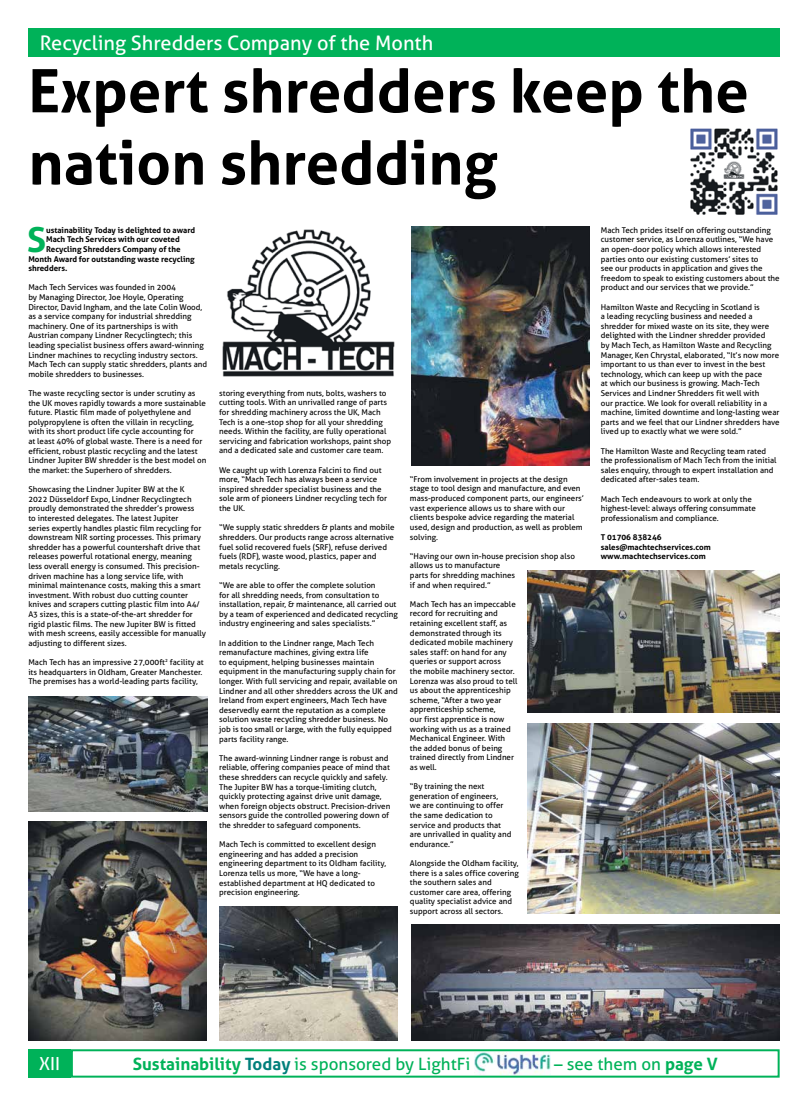
<style>
.page{position:relative;width:808px;height:1106px;background:#fff}
.page>*{position:absolute;margin:0;border:0;box-sizing:border-box;transform-origin:0 0}
.t1{font:700 60px/72px "Aller";color:#000}
.t2{font:700 34.6px "Aller";color:#00b259}
.t3{font:20px "Aller";color:#fff}
.t4{font:18px "Aller";color:#fff}
.t5{font:17px "Aller";color:#00b259}
.t6{font:8px/9.6px "Aller";color:#000}
.t7{font:700 8px/9.6px "Aller";color:#000}
.s1{font-weight:700}
.s2{font-weight:700;color:#007f7b}
</style>
<div class="page">
<div style="left:28px;top:1049px;width:43px;height:28px;background:#00b259"></div>
<img style="left:474px;top:1052px;width:76px;height:22px">
<div style="left:71px;top:1049px;width:709px;height:28px;border:2px solid #00b259"></div>
<div style="left:28px;top:28px;width:752px;height:29px;background:#00b259"></div>
<img style="left:28px;top:821px;width:179px;height:219px">
<img style="left:29px;top:696px;width:178px;height:115px">
<img style="left:411px;top:227px;width:179px;height:238px">
<img style="left:219px;top:906px;width:179px;height:134px">
<img style="left:527px;top:724px;width:253px;height:189px">
<img style="left:222px;top:229px;width:173px;height:148px">
<img style="left:411px;top:924px;width:369px;height:116px">
<img style="left:527px;top:570px;width:253px;height:142px">
<img style="left:690px;top:128px;width:88px;height:87px">
<h3 class="t3" style="left:40px;top:31px;width:395px">Recycling Shredders Company of the Month</h3>
<h1 class="t1" style="left:28px;top:55px;width:722px">Expert shredders keep the nation shredding</h1>
<h2 class="t2" style="left:27px;top:218px;width:21px">S</h2>
<p class="t7" style="left:46px;top:225px;width:150px">ustainability Today is delighted to award</p>
<p class="t6" style="left:601px;top:225px;width:180px">Mach Tech prides itself on offering outstanding customer service, as Lorenza outlines, “We have an open-door policy which allows interested parties onto our existing customers’ sites to<br>see our products in application and gives the freedom to speak to existing customers about the product and our services that we provide.”</p>
<p class="t6" style="left:601px;top:302px;width:180px">Hamilton Waste and Recycling in Scotland is<br>a leading recycling business and needed a shredder for mixed waste on its site, they were delighted with the Lindner shredder provided<br>by Mach Tech, as Hamilton Waste and Recycling Manager, Ken Chrystal, elaborated, “It’s now more important to us than ever to invest in the best technology, which can keep up with the pace<br>at which our business is growing. Mach-Tech Services and Lindner Shredders fit well with<br>our practice. We look for overall reliability in a machine, limited downtime and long-lasting wear parts and we feel that our Lindner shredders have lived up to exactly what we were sold.”</p>
<p class="t6" style="left:601px;top:446px;width:177px">The Hamilton Waste and Recycling team rated the professionalism of Mach Tech from the initial sales enquiry, through to expert installation and dedicated after-sales team.</p>
<p class="t6" style="left:601px;top:494px;width:156px">Mach Tech endeavours to work at only the highest-level: always offering consummate professionalism and compliance.</p>
<p class="t7" style="left:601px;top:532px;width:112px">T 01706 838246 sales@machtechservices.com www.machtechservices.com</p>
<p class="t7" style="left:46px;top:235px;width:135px">Mach Tech Services with our coveted</p>
<p class="t7" style="left:46px;top:244px;width:136px">Recycling Shredders Company of the</p>
<p class="t7" style="left:28px;top:254px;width:168px">Month Award for outstanding waste recycling</p>
<p class="t7" style="left:28px;top:263px;width:40px">shredders.</p>
<p class="t6" style="left:28px;top:283px;width:180px">Mach Tech Services was founded in 2004<br>by Managing Director, Joe Hoyle, Operating Director, David Ingham, and the late Colin Wood, as a service company for industrial shredding machinery. One of its partnerships is with Austrian company Lindner Recyclingtech; this leading specialist business offers award-winning Lindner machines to recycling industry sectors.<br>Mach Tech can supply static shredders, plants and mobile shredders to businesses.</p>
<p class="t6" style="left:28px;top:388px;width:180px">The waste recycling sector is under scrutiny as the UK moves rapidly towards a more sustainable future. Plastic film made of polyethylene and polypropylene is often the villain in recycling, with its short product life cycle accounting for<br>at least 40% of global waste. There is a need for efficient, robust plastic recycling and the latest Lindner Jupiter BW shredder is the best model on the market: the Superhero of shredders.</p>
<p class="t6" style="left:28px;top:484px;width:179px">Showcasing the Lindner Jupiter BW at the K<br>2022 Düsseldorf Expo, Lindner Recyclingtech proudly demonstrated the shredder’s prowess<br>to interested delegates. The latest Jupiter<br>series expertly handles plastic film recycling for downstream NIR sorting processes. This primary shredder has a powerful countershaft drive that releases powerful rotational energy, meaning less overall energy is consumed. This precision&shy;driven machine has a long service life, with minimal maintenance costs, making this a smart investment. With robust duo cutting counter knives and scrapers cutting plastic film into A4/ A3 sizes, this is a state-of-the-art shredder for rigid plastic films. The new Jupiter BW is fitted with mesh screens, easily accessible for manually adjusting to different sizes.</p>
<p class="t6" style="left:28px;top:657px;width:177px">Mach Tech has an impressive 27,000ft<sup>2</sup> facility at its headquarters in Oldham, Greater Manchester.<br>The premises has a world-leading parts facility,</p>
<p class="t6" style="left:219px;top:388px;width:174px">storing everything from nuts, bolts, washers to cutting tools. With an unrivalled range of parts for shredding machinery across the UK, Mach Tech is a one-stop shop for all your shredding needs. Within the facility, are fully operational servicing and fabrication workshops, paint shop and a dedicated sale and customer care team.</p>
<p class="t6" style="left:219px;top:465px;width:169px">We caught up with Lorenza Falcini to find out more, “Mach Tech has always been a service inspired shredder specialist business and the sole arm of pioneers Lindner recycling tech for the UK.</p>
<p class="t6" style="left:219px;top:522px;width:177px">“We supply static shredders &amp; plants and mobile shredders. Our products range across alternative fuel solid recovered fuels (SRF), refuse derived fuels (RDF), waste wood, plastics, paper and metals recycling.</p>
<p class="t6" style="left:219px;top:580px;width:180px">“We are able to offer the complete solution<br>for all shredding needs, from consultation to installation, repair, &amp; maintenance, all carried out by a team of experienced and dedicated recycling industry engineering and sales specialists.”</p>
<p class="t6" style="left:219px;top:638px;width:180px">In addition to the Lindner range, Mach Tech remanufacture machines, giving extra life<br>to equipment, helping businesses maintain equipment in the manufacturing supply chain for longer. With full servicing and repair, available on Lindner and all other shredders across the UK and Ireland from expert engineers, Mach Tech have deservedly earnt the reputation as a complete solution waste recycling shredder business. No job is too small or large, with the fully equipped parts facility range.</p>
<p class="t6" style="left:219px;top:753px;width:173px">The award-winning Lindner range is robust and reliable, offering companies peace of mind that these shredders can recycle quickly and safely.<br>The Jupiter BW has a torque-limiting clutch, quickly protecting against drive unit damage, when foreign objects obstruct. Precision-driven sensors guide the controlled powering down of the shredder to safeguard components.</p>
<p class="t6" style="left:219px;top:839px;width:168px">Mach Tech is committed to excellent design engineering and has added a precision engineering department to its Oldham facility, Lorenza tells us more, “We have a long&shy;established department at HQ dedicated to precision engineering.</p>
<p class="t6" style="left:410px;top:474px;width:176px">“From involvement in projects at the design stage to tool design and manufacture, and even mass-produced component parts, our engineers’ vast experience allows us to share with our clients bespoke advice regarding the material used, design and production, as well as problem solving.</p>
<p class="t6" style="left:410px;top:551px;width:167px">“Having our own in-house precision shop also allows us to manufacture<br>parts for shredding machines<br>if and when required.”</p>
<p class="t6" style="left:410px;top:599px;width:109px">Mach Tech has an impeccable record for recruiting and retaining excellent staff, as demonstrated through its dedicated mobile machinery sales staff: on hand for any queries or support across<br>the mobile machinery sector.<br>Lorenza was also proud to tell us about the apprenticeship scheme, “After a two year apprenticeship scheme,<br>our first apprentice is now working with us as a trained<br>Mechanical Engineer. With the added bonus of being trained directly from Lindner as well.</p>
<p class="t6" style="left:410px;top:781px;width:103px">“By training the next generation of engineers,<br>we are continuing to offer the same dedication to service and products that are unrivalled in quality and endurance.”</p>
<p class="t6" style="left:410px;top:858px;width:110px">Alongside the Oldham facility, there is a sales office covering the southern sales and customer care area, offering quality specialist advice and support across all sectors.</p>
<h3 class="t4" style="left:39px;top:1052px;width:22px">XII</h3>
<h3 class="t5" style="left:133px;top:1053px;width:339px"><span class="s1">Sustainability</span> <span class="s2">Today</span> is sponsored by LightFi</h3>
<h3 class="t5" style="left:554px;top:1053px;width:165px">– see them on <span class="s1">page V</span></h3>
</div>
